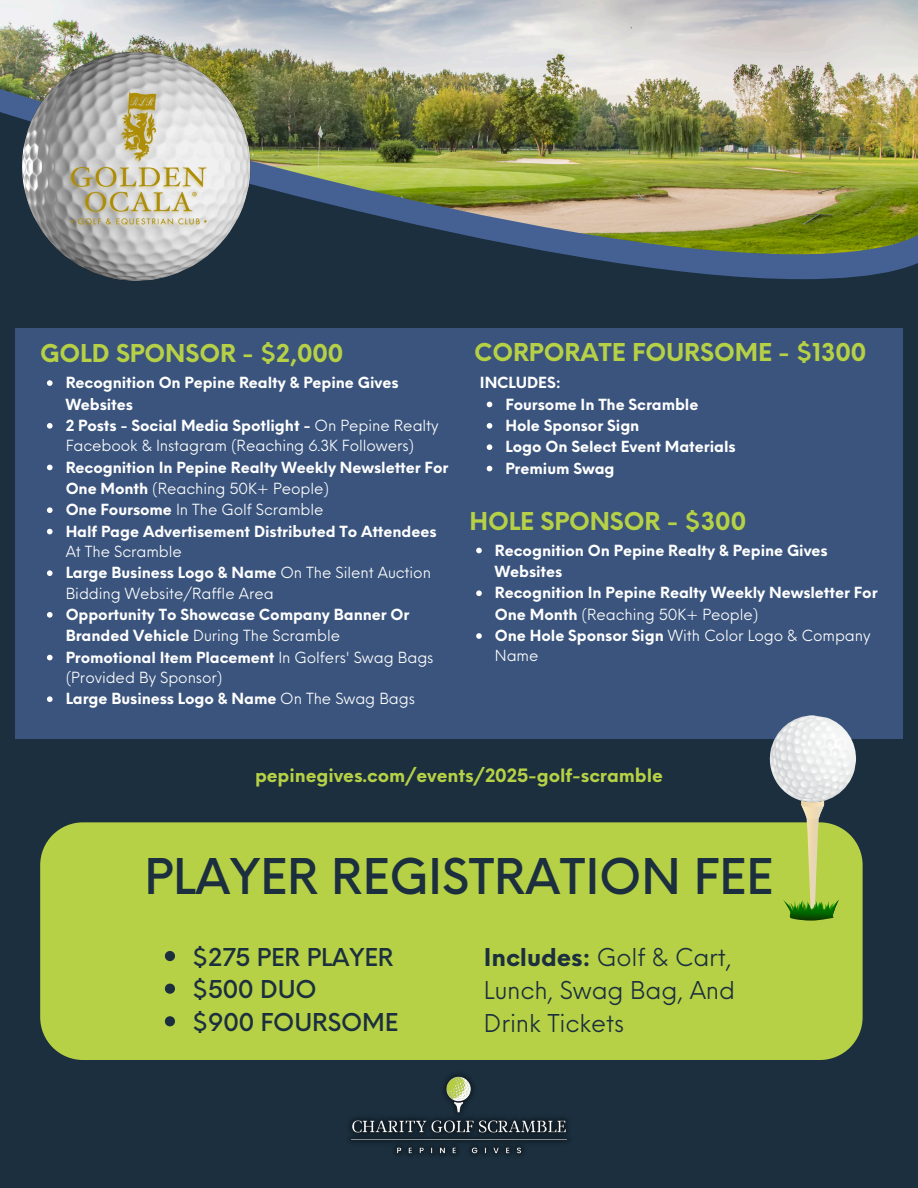
<style>
.page{position:relative;width:918px;height:1188px;background:#fff}
.page>*{position:absolute;margin:0;border:0;box-sizing:border-box;transform-origin:0 0}
.t1{font:500 48px "Neue Einstellung";letter-spacing:-.005em;color:#1b2f3e}
.t2{font:700 24px "Neue Einstellung";letter-spacing:-.005em;color:#b6d145}
.t3{font:24px/32.7px "Neue Einstellung";letter-spacing:-.005em;color:#1b2f3e}
.t4{font:500 24px "Neue Einstellung";letter-spacing:-.005em;color:#1b2f3e}
.t5{font:700 18px "Neue Einstellung";letter-spacing:-.005em;color:#b6d145}
.t6{font:700 15px/21.3px "Neue Einstellung";letter-spacing:-.005em;color:#fff}
.t7{font:15px/20.2px "Neue Einstellung";letter-spacing:-.005em;color:#fff}
.s1{font-weight:700}
.s2{font-weight:400}
</style>
<div class="page">
<img style="left:0;top:0;width:918px;height:87px">
<img style="left:274px;top:87px;width:644px;height:24px">
<div style="left:0;top:846px;width:918px;height:342px;background:#1b2f3e"></div>
<img style="left:274px;top:111px;width:644px;height:193px">
<div style="left:0;top:304px;width:918px;height:717px;background:#1b2f3e"></div>
<svg style="left:274px;top:162px;width:324px;height:142px;background:#4b5d52"></svg>
<img style="left:0;top:18px;width:274px;height:286px">
<img style="left:64px;top:83px;width:159px;height:156px">
<div style="left:16px;top:328px;width:886px;height:410px;background:#3a547d"></div>
<svg style="left:47px;top:380px;width:6px;height:6px"></svg>
<svg style="left:47px;top:423px;width:6px;height:6px"></svg>
<svg style="left:47px;top:465px;width:6px;height:5px"></svg>
<svg style="left:47px;top:507px;width:6px;height:6px"></svg>
<svg style="left:47px;top:529px;width:6px;height:5px"></svg>
<svg style="left:47px;top:570px;width:6px;height:6px"></svg>
<svg style="left:47px;top:612px;width:6px;height:6px"></svg>
<svg style="left:47px;top:655px;width:6px;height:5px"></svg>
<svg style="left:47px;top:696px;width:6px;height:6px"></svg>
<svg style="left:476px;top:548px;width:6px;height:5px"></svg>
<svg style="left:476px;top:590px;width:6px;height:6px"></svg>
<svg style="left:476px;top:633px;width:6px;height:6px"></svg>
<div style="left:40px;top:822px;width:823px;height:238px;background:#b6d145"></div>
<svg style="left:763px;top:715px;width:99px;height:206px"></svg>
<svg style="left:165px;top:951px;width:10px;height:10px"></svg>
<svg style="left:165px;top:984px;width:10px;height:10px"></svg>
<svg style="left:165px;top:1016px;width:10px;height:10px"></svg>
<img style="left:320px;top:1053px;width:278px;height:103px">
<svg style="left:487px;top:402px;width:5px;height:5px"></svg>
<svg style="left:487px;top:423px;width:5px;height:6px"></svg>
<svg style="left:487px;top:444px;width:5px;height:6px"></svg>
<svg style="left:487px;top:466px;width:5px;height:5px"></svg>
<p class="t2" style="left:40px;top:332px;width:305px">GOLD SPONSOR - $2,000</p>
<p class="t6" style="left:66px;top:371px;width:334px">Recognition On Pepine Realty &amp; Pepine Gives<br>Websites</p>
<h2 class="t7" style="left:66px;top:414px;width:375px"><span class="s1">2 Posts - Social Media Spotlight -</span> On Pepine Realty<br>Facebook &amp; Instagram (Reaching 6.3K Followers)</h2>
<p class="t6" style="left:66px;top:455px;width:384px">Recognition In Pepine Realty Weekly Newsletter For<br>One Month <span class="s2">(Reaching 50K+ People)</span></p>
<p class="t7" style="left:66px;top:498px;width:260px"><span class="s1">One Foursome</span> In The Golf Scramble</p>
<p class="t6" style="left:66px;top:520px;width:372px;line-height:20.2px">Half Page Advertisement Distributed To Attendees<br><span class="s2">At The Scramble</span></p>
<p class="t7" style="left:66px;top:561px;width:367px"><span class="s1">Large Business Logo &amp; Name</span> On The Silent Auction<br>Bidding Website/Raffle Area</p>
<p class="t6" style="left:66px;top:602px;width:345px">Opportunity To Showcase Company Banner Or<br>Branded Vehicle <span class="s2">During The Scramble</span></p>
<p class="t7" style="left:66px;top:646px;width:369px"><span class="s1">Promotional Item Placement</span> In Golfers' Swag Bags (Provided By Sponsor)</p>
<p class="t6" style="left:66px;top:687px;width:351px">Large Business Logo &amp; Name <span class="s2">On The Swag Bags</span></p>
<p class="t2" style="left:474px;top:331px;width:394px">CORPORATE FOURSOME - $1300</p>
<p class="t6" style="left:480px;top:371px;width:82px">INCLUDES:</p>
<p class="t6" style="left:505px;top:392px;width:195px">Foursome In The Scramble</p>
<h4 class="t6" style="left:505px;top:413px;width:135px">Hole Sponsor Sign</h4>
<h1 class="t6" style="left:505px;top:435px;width:232px">Logo On Select Event Materials</h1>
<p class="t6" style="left:505px;top:456px;width:111px">Premium Swag</p>
<p class="t2" style="left:469px;top:499px;width:278px">HOLE SPONSOR - $300</p>
<p class="t6" style="left:495px;top:538px;width:334px">Recognition On Pepine Realty &amp; Pepine Gives<br>Websites</p>
<h2 class="t6" style="left:495px;top:581px;width:384px">Recognition In Pepine Realty Weekly Newsletter For<br>One Month <span class="s2">(Reaching 50K+ People)</span></h2>
<h5 class="t7" style="left:495px;top:624px;width:377px"><span class="s1">One Hole Sponsor Sign</span> With Color Logo &amp; Company<br>Name</h5>
<p class="t5" style="left:255px;top:759px;width:409px">pepinegives.com/events/2025-golf-scramble</p>
<p class="t1" style="left:145px;top:834px;width:631px">PLAYER REGISTRATION FEE</p>
<p class="t4" style="left:192px;top:935px;width:203px">$275 PER PLAYER</p>
<h2 class="t4" style="left:192px;top:968px;width:126px">$500 DUO</h2>
<p class="t4" style="left:192px;top:1001px;width:208px">$900 FOURSOME</p>
<p class="t3" style="left:484px;top:939px;width:253px"><span class="s1">Includes:</span> Golf &amp; Cart,<br>Lunch, Swag Bag, And<br>Drink Tickets</p>
</div>
